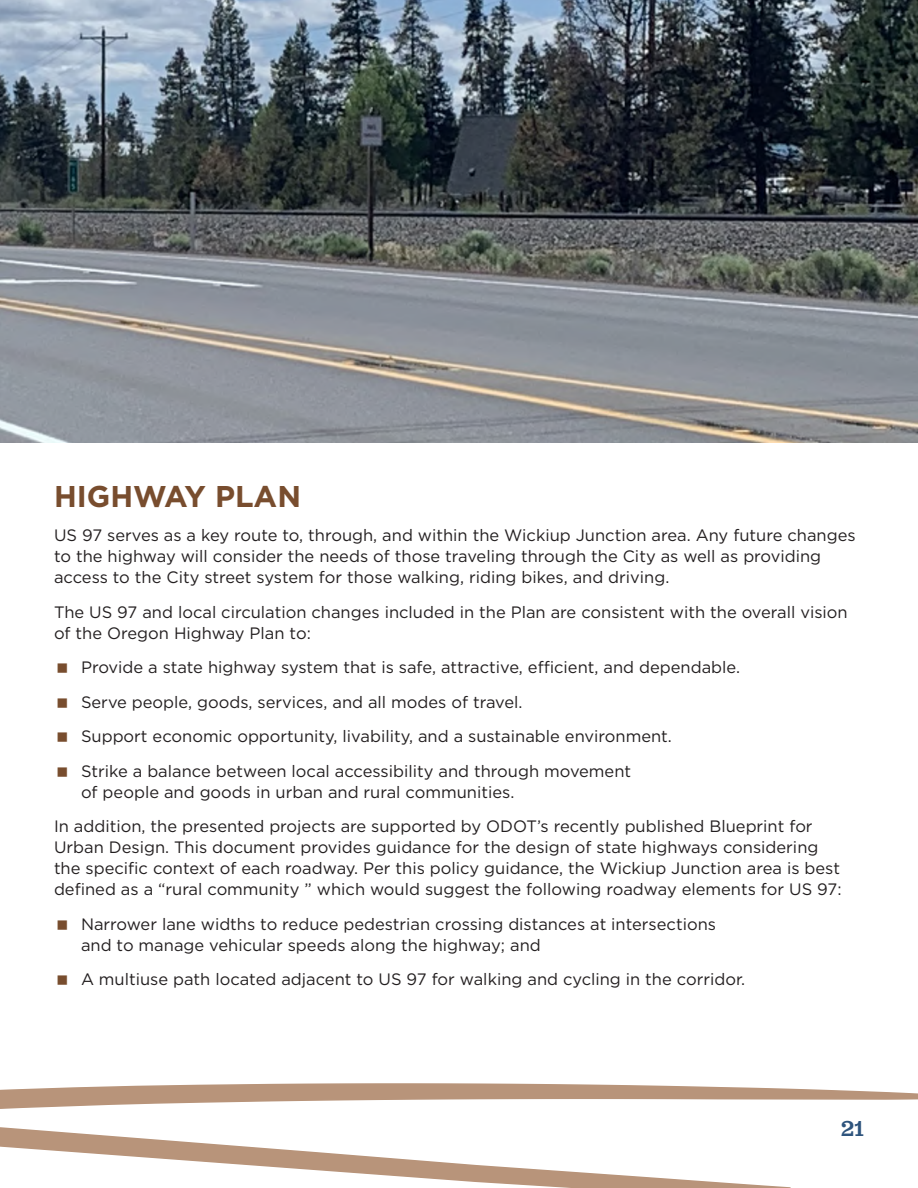
<style>
.page{position:relative;width:918px;height:1188px;background:#fff}
.page>*{position:absolute;margin:0;border:0;box-sizing:border-box;transform-origin:0 0}
.Heading_2{font:700 30px "Gotham";color:#784d2e}
.t1{font:500 22.5px "Jubilat";color:#2e547d}
.t2{font:16.5px/21px "Gotham";color:#231f20}
</style>
<div class="page">
<img style="left:0;top:0;width:918px;height:443px">
<svg style="left:0;top:1083px;width:918px;height:105px"></svg>
<p class="Heading_2" style="left:54px;top:476px;width:249px">HIGHWAY PLAN</p>
<p class="t2" style="left:54px;top:525px;width:803px">US 97 serves as a key route to, through, and within the Wickiup Junction area. Any future changes to the highway will consider the needs of those traveling through the City as well as providing access to the City street system for those walking, riding bikes, and driving.</p>
<p class="t2" style="left:54px;top:601px;width:795px">The US 97 and local circulation changes included in the Plan are consistent with the overall vision of the Oregon Highway Plan to:</p>
<p class="t2" style="left:81px;top:657px;width:661px">Provide a state highway system that is safe, attractive, efficient, and dependable.</p>
<p class="t2" style="left:81px;top:691px;width:443px">Serve people, goods, services, and all modes of travel.</p>
<p class="t2" style="left:81px;top:726px;width:592px">Support economic opportunity, livability, and a sustainable environment.</p>
<p class="t2" style="left:81px;top:760px;width:552px">Strike a balance between local accessibility and through movement of people and goods in urban and rural communities.</p>
<p class="t2" style="left:54px;top:816px;width:789px">In addition, the presented projects are supported by ODOT’s recently published Blueprint for Urban Design. This document provides guidance for the design of state highways considering the specific context of each roadway. Per this policy guidance, the Wickiup Junction area is best defined as a “rural community ” which would suggest the following roadway elements for US 97:</p>
<p class="t2" style="left:81px;top:913px;width:637px">Narrower lane widths to reduce pedestrian crossing distances at intersections and to manage vehicular speeds along the highway; and</p>
<p class="t2" style="left:81px;top:969px;width:666px">A multiuse path located adjacent to US 97 for walking and cycling in the corridor.</p>
<h2 class="t1" style="left:841px;top:1114px;width:24px">21</h2>
</div>
